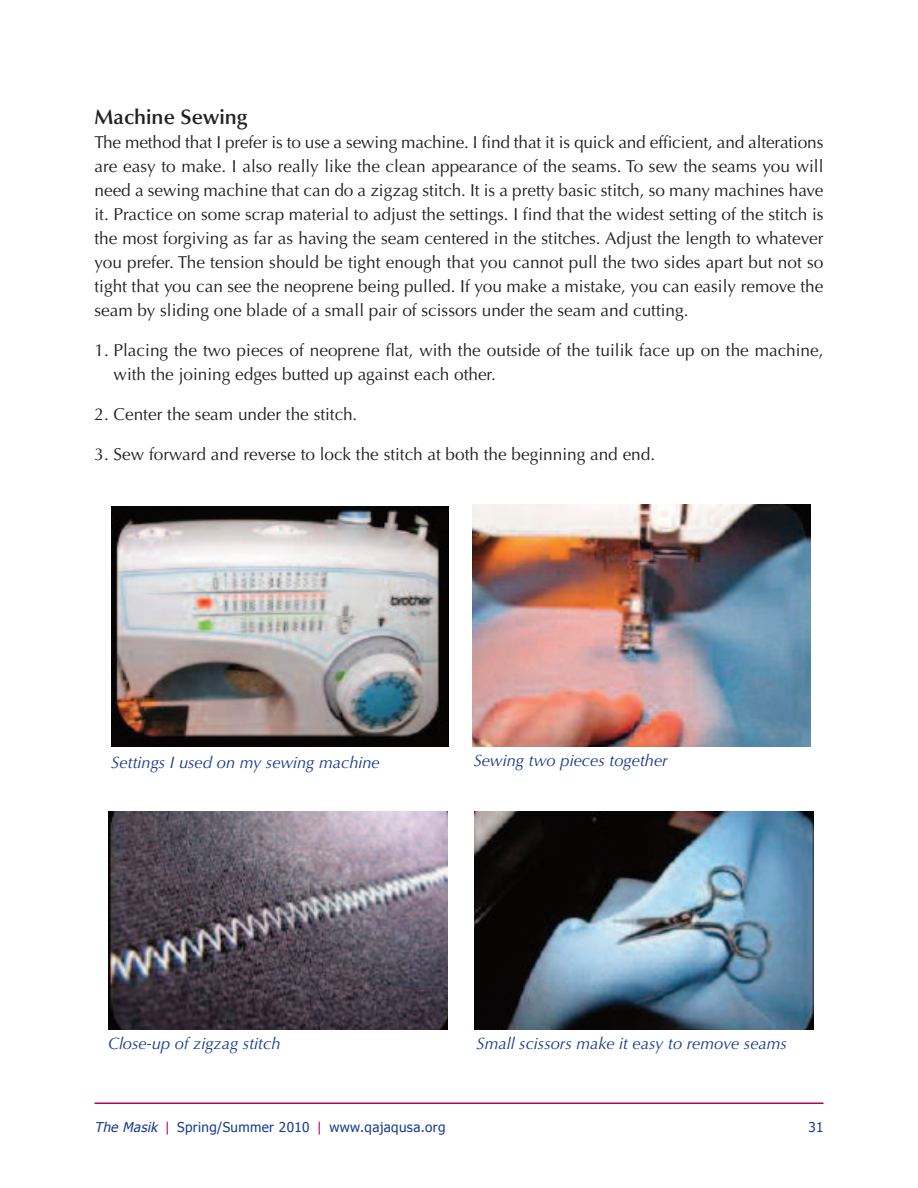
<style>
.page{position:relative;width:918px;height:1188px;background:#fff}
.page>*{position:absolute;margin:0;border:0;box-sizing:border-box;transform-origin:0 0}
.t1{font:600 21px "Optima";color:#231f20}
.t2{font:17.25px/24px "Optima";color:#231f20;text-align:justify}
.t3{font:italic 16.5px "Optima";color:#173b8e}
.t4{font:13.5px "Tahoma";letter-spacing:.025em;color:#173b8e}
.s1{font-style:italic}
.s2{color:#b6025e}
</style>
<div class="page">
<hr style="left:94px;top:1102px;width:730px;height:2px;background:#b6025e">
<img style="left:111px;top:506px;width:338px;height:240px">
<img style="left:472px;top:505px;width:338px;height:242px">
<img style="left:108px;top:811px;width:339px;height:219px">
<img style="left:474px;top:812px;width:339px;height:218px">
<p class="t1" style="left:94px;top:108px;width:155px">Machine Sewing</p>
<p class="t2" style="left:94px;top:132px;width:731px">The method that I prefer is to use a sewing machine. I find that it is quick and efficient, and alterations are easy to make. I also really like the clean appearance of the seams. To sew the seams you will need a sewing machine that can do a zigzag stitch. It is a pretty basic stitch, so many machines have it. Practice on some scrap material to adjust the settings. I find that the widest setting of the stitch is the most forgiving as far as having the seam centered in the stitches. Adjust the length to whatever you prefer. The tension should be tight enough that you cannot pull the two sides apart but not so tight that you can see the neoprene being pulled. If you make a mistake, you can easily remove the seam by sliding one blade of a small pair of scissors under the seam and cutting.</p>
<p class="t2" style="left:114px;top:340px;width:711px;text-indent:-19px">1. Placing the two pieces of neoprene flat, with the outside of the tuilik face up on the machine, with the joining edges butted up against each other.</p>
<p class="t2" style="left:94px;top:404px;width:264px">2. Center the seam under the stitch.</p>
<p class="t2" style="left:94px;top:444px;width:562px">3. Sew forward and reverse to lock the stitch at both the beginning and end.</p>
<p class="t3" style="left:111px;top:755px;width:270px">Settings I used on my sewing machine</p>
<p class="t3" style="left:474px;top:754px;width:196px">Sewing two pieces together</p>
<p class="t3" style="left:108px;top:1037px;width:174px">Close-up of zigzag stitch</p>
<p class="t3" style="left:477px;top:1037px;width:312px">Small scissors make it easy to remove seams</p>
<p class="t4" style="left:94px;top:1119px;width:352px"><span class="s1">The Masik</span> <span class="s2">|</span> Spring/Summer 2010 <span class="s2">|</span> www.qajaqusa.org</p>
<p class="t4" style="left:808px;top:1119px;width:17px">31</p>
</div>
